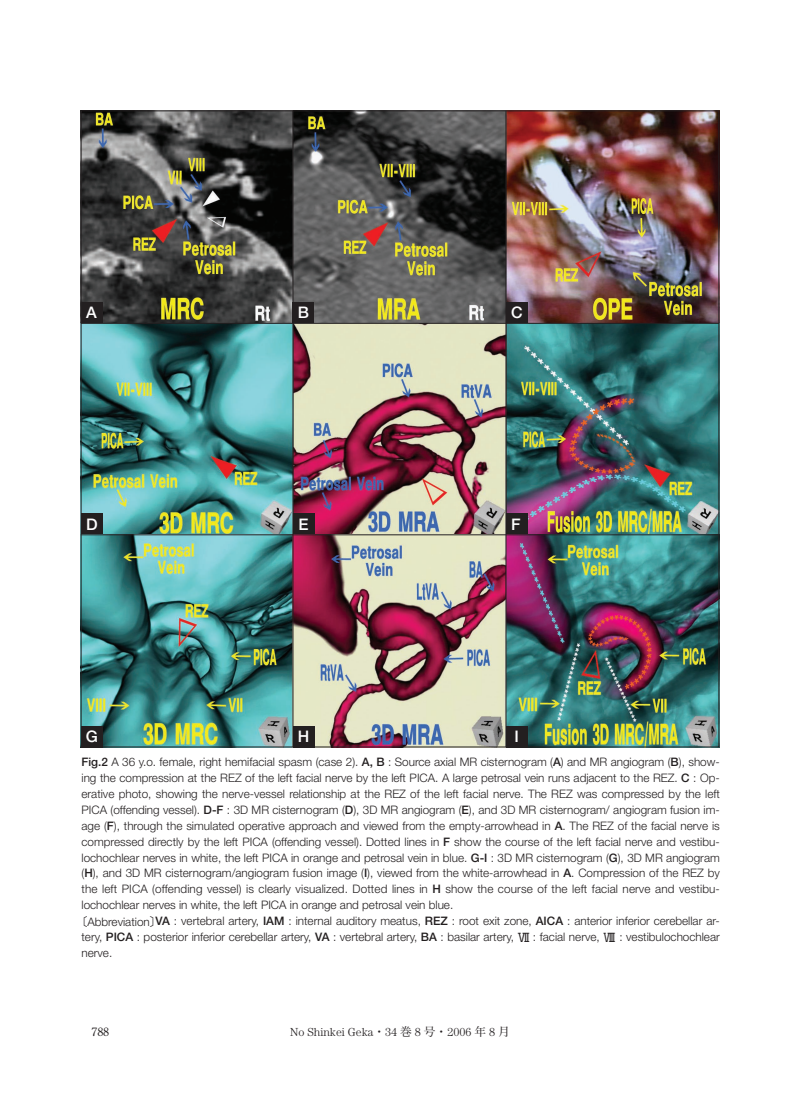
<style>
.page{position:relative;width:800px;height:1119px;background:#fff}
.page>*{position:absolute;margin:0;border:0;box-sizing:border-box;transform-origin:0 0}
.t1{font:500 15.9px "Helvetica Neue";color:#fff}
.t2{font:300 11.7px/15.9px "Helvetica Neue";color:#231f20;text-align:justify}
.t3{font:300 11.7px "Century";color:#231f20}
.t4{font:11.7px "Century Old Style";color:#231f20}
.s1{font-weight:500}
.s2{font-family:"Shin Go Pro"}
.s3{font-family:"Shin Go Pro";font-weight:400}
.s4{font-family:"Hira Min Pro W3";font-weight:400}
</style>
<div class="page">
<img style="left:83px;top:113px;width:634px;height:632px">
<div style="left:81px;top:302px;width:21px;height:21px;background:#231f20"></div>
<div style="left:293px;top:302px;width:21px;height:21px;background:#231f20"></div>
<div style="left:506px;top:302px;width:21px;height:21px;background:#231f20"></div>
<div style="left:81px;top:513px;width:21px;height:21px;background:#231f20"></div>
<div style="left:293px;top:513px;width:21px;height:21px;background:#231f20"></div>
<div style="left:506px;top:513px;width:21px;height:21px;background:#231f20"></div>
<div style="left:81px;top:725px;width:21px;height:22px;background:#231f20"></div>
<div style="left:293px;top:725px;width:21px;height:22px;background:#231f20"></div>
<div style="left:506px;top:725px;width:21px;height:22px;background:#231f20"></div>
<hr style="left:505px;top:111px;width:1px;height:636px;background:#231f20">
<hr style="left:81px;top:323px;width:638px;height:1px;background:#231f20">
<hr style="left:81px;top:534px;width:638px;height:1px;background:#231f20">
<hr style="left:292px;top:111px;width:1px;height:636px;background:#231f20">
<p class="t1" style="left:86px;top:303px;width:12px">A</p>
<p class="t1" style="left:298px;top:303px;width:13px">B</p>
<p class="t1" style="left:511px;top:303px;width:13px">C</p>
<p class="t1" style="left:86px;top:514px;width:13px">D</p>
<p class="t1" style="left:298px;top:514px;width:12px">E</p>
<p class="t1" style="left:511px;top:514px;width:11px">F</p>
<p class="t1" style="left:86px;top:727px;width:14px">G</p>
<p class="t1" style="left:298px;top:727px;width:13px">H</p>
<p class="t1" style="left:514px;top:727px;width:6px">I</p>
<p class="t2" style="left:81px;top:753px;width:639px"><span class="s1">Fig.2</span> A 36 y.o. female, right hemifacial spasm (case 2). <span class="s1">A, B</span> : Source axial MR cisternogram (<span class="s1">A</span>) and MR angiogram (<span class="s1">B</span>), show&shy;ing the compression at the REZ of the left facial nerve by the left PICA. A large petrosal vein runs adjacent to the REZ. <span class="s1">C</span> : Op&shy;erative photo, showing the nerve-vessel relationship at the REZ of the left facial nerve. The REZ was compressed by the left PICA (offending vessel). <span class="s1">D-F</span> : 3D MR cisternogram (<span class="s1">D</span>), 3D MR angiogram (<span class="s1">E</span>), and 3D MR cisternogram/ angiogram fusion im&shy;age (<span class="s1">F</span>), through the simulated operative approach and viewed from the empty-arrowhead in <span class="s1">A</span>. The REZ of the facial nerve is compressed directly by the left PICA (offending vessel). Dotted lines in <span class="s1">F</span> show the course of the left facial nerve and vestibu&shy;lochochlear nerves in white, the left PICA in orange and petrosal vein in blue. <span class="s1">G-I</span> : 3D MR cisternogram (<span class="s1">G</span>), 3D MR angiogram (<span class="s1">H</span>), and 3D MR cisternogram/angiogram fusion image (<span class="s1">I</span>), viewed from the white-arrowhead in <span class="s1">A</span>. Compression of the REZ by the left PICA (offending vessel) is clearly visualized. Dotted lines in <span class="s1">H</span> show the course of the left facial nerve and vestibu&shy;lochochlear nerves in white, the left PICA in orange and petrosal vein blue.</p>
<p class="t2" style="left:81px;top:912px;width:639px;text-indent:-6px"><span class="s2">〔</span>Abbreviation<span class="s2">〕</span><span class="s1">VA</span> : vertebral artery, <span class="s1">IAM</span> : internal auditory meatus, <span class="s1">REZ</span> : root exit zone, <span class="s1">AICA</span> : anterior inferior cerebellar ar&shy;tery, <span class="s1">PICA</span> : posterior inferior cerebellar artery, <span class="s1">VA</span> : vertebral artery, <span class="s1">BA</span> : basilar artery, <span class="s3">Ⅶ</span> : facial nerve, <span class="s3">Ⅷ</span> : vestibulochochlear nerve.</p>
<p class="t4" style="left:91px;top:1023px;width:19px">788</p>
<p class="t3" style="left:290px;top:1024px;width:221px">No Shinkei Geka<span class="s4">・</span>34 <span class="s4">巻</span> 8 <span class="s4">号・</span>2006 <span class="s4">年</span> 8 <span class="s4">月</span></p>
</div>
